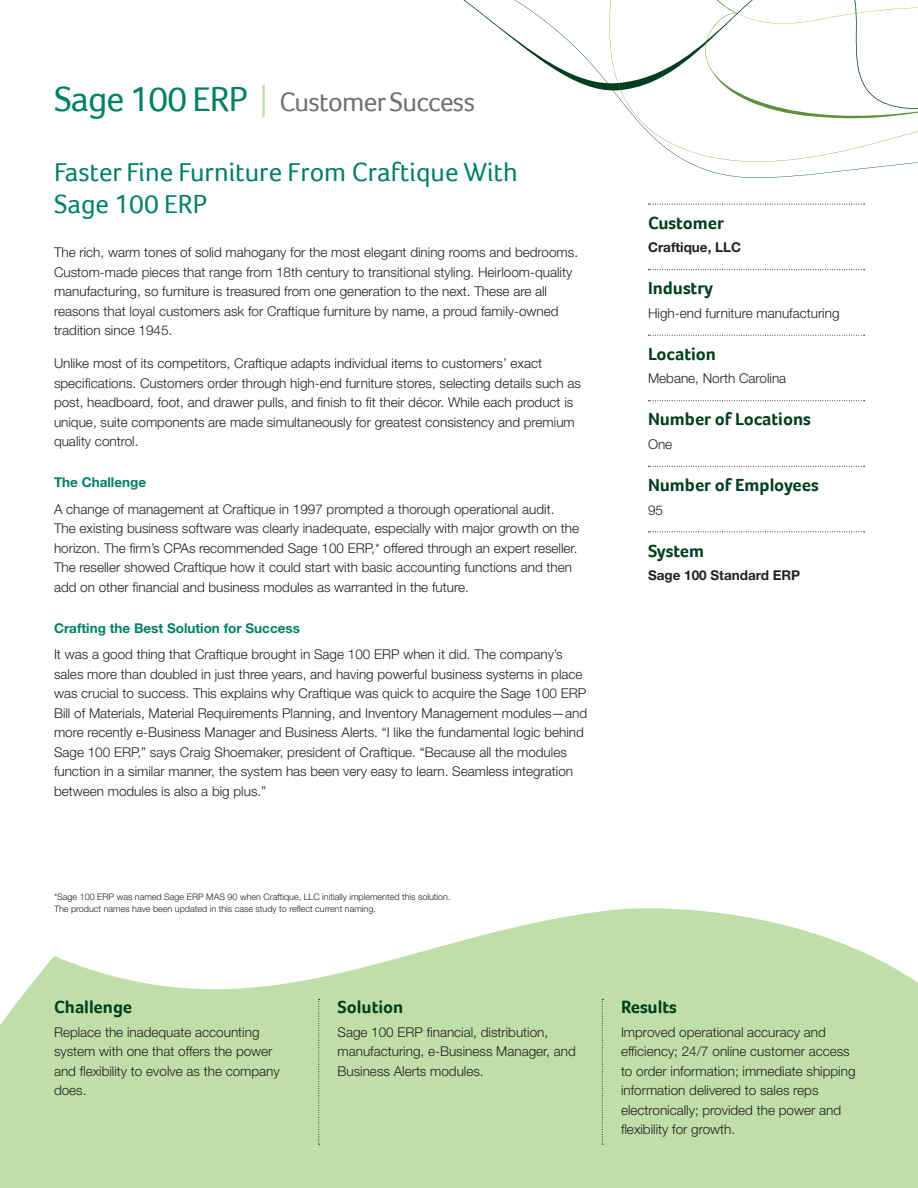
<style>
.page{position:relative;width:918px;height:1188px;background:#fff}
.page>*{position:absolute;margin:0;border:0;box-sizing:border-box;transform-origin:0 0}
.t1{font:27.3px "Foco";letter-spacing:-.025em;color:#717074}
.t2{font:27px/32.2px "Foco";color:#008066}
.Side_Header{font:700 18px "Foco";color:#003e20}
.Bottom_Challenge_Hea{font:700 18px "Foco";color:#003e20}
.Body{font:300 13.5px/19.5px "Helvetica Neue LT Std";color:#231f20}
.Subhead{font:700 13.5px "Helvetica Neue LT Std";color:#008066}
.Bold_Body{font:700 13.5px "Helvetica Neue LT Std";color:#231f20}
.t3{font:300 9px/12.8px "Helvetica Neue LT Std";color:#231f20}
.s1{font-size:35.85px;color:#008066}
.s2{font-family:"Helvetica Neue LT Std";font-weight:300;font-size:44.85px;color:#c0dea8}
</style>
<div class="page">
<svg style="left:0;top:908px;width:918px;height:280px;fill:#c0dea8"></svg>
<svg style="left:463px;top:0;width:455px;height:178px"></svg>
<svg style="left:648px;top:204px;width:217px;height:1px"></svg>
<svg style="left:648px;top:269px;width:217px;height:1px"></svg>
<svg style="left:648px;top:335px;width:217px;height:1px"></svg>
<svg style="left:648px;top:400px;width:217px;height:1px"></svg>
<svg style="left:648px;top:466px;width:217px;height:1px"></svg>
<svg style="left:648px;top:531px;width:217px;height:1px"></svg>
<svg style="left:602px;top:999px;width:1px;height:146px"></svg>
<svg style="left:318px;top:999px;width:2px;height:146px"></svg>
<p class="t1" style="left:54px;top:86px;width:423px"><span class="s1">Sage 100 ERP</span> <span class="s2">I</span> Customer Success</p>
<p class="t2" style="left:54px;top:156px;width:465px">Faster Fine Furniture From Craftique With<br>Sage 100 ERP</p>
<p class="Body" style="left:54px;top:242px;width:526px">The rich, warm tones of solid mahogany for the most elegant dining rooms and bedrooms.<br>Custom-made pieces that range from 18th century to transitional styling. Heirloom-quality manufacturing, so furniture is treasured from one generation to the next. These are all reasons that loyal customers ask for Craftique furniture by name, a proud family-owned tradition since 1945.</p>
<p class="Body" style="left:54px;top:353px;width:528px">Unlike most of its competitors, Craftique adapts individual items to customers’ exact specifications. Customers order through high-end furniture stores, selecting details such as post, headboard, foot, and drawer pulls, and finish to fit their décor. While each product is unique, suite components are made simultaneously for greatest consistency and premium quality control.</p>
<p class="Subhead" style="left:54px;top:474px;width:94px">The Challenge</p>
<p class="Body" style="left:54px;top:499px;width:527px">A change of management at Craftique in 1997 prompted a thorough operational audit.<br>The existing business software was clearly inadequate, especially with major growth on the horizon. The firm’s CPAs recommended Sage 100 ERP,* offered through an expert reseller.<br>The reseller showed Craftique how it could start with basic accounting functions and then add on other financial and business modules as warranted in the future.</p>
<p class="Subhead" style="left:54px;top:620px;width:248px">Crafting the Best Solution for Success</p>
<p class="Body" style="left:54px;top:644px;width:535px">It was a good thing that Craftique brought in Sage 100 ERP when it did. The company’s sales more than doubled in just three years, and having powerful business systems in place was crucial to success. This explains why Craftique was quick to acquire the Sage 100 ERP Bill of Materials, Material Requirements Planning, and Inventory Management modules—and more recently e-Business Manager and Business Alerts. “I like the fundamental logic behind Sage 100 ERP,” says Craig Shoemaker, president of Craftique. “Because all the modules function in a similar manner, the system has been very easy to learn. Seamless integration between modules is also a big plus.”</p>
<p class="Side_Header" style="left:648px;top:212px;width:77px">Customer</p>
<p class="Bold_Body" style="left:648px;top:239px;width:95px">Craftique, LLC</p>
<p class="Side_Header" style="left:648px;top:278px;width:67px">Industry</p>
<p class="Body" style="left:648px;top:303px;width:193px">High-end furniture manufacturing</p>
<p class="Side_Header" style="left:648px;top:343px;width:70px">Location</p>
<p class="Body" style="left:648px;top:369px;width:140px">Mebane, North Carolina</p>
<p class="Side_Header" style="left:648px;top:409px;width:164px">Number of Locations</p>
<p class="Body" style="left:648px;top:434px;width:26px">One</p>
<p class="Side_Header" style="left:648px;top:474px;width:172px">Number of Employees</p>
<p class="Body" style="left:648px;top:500px;width:17px">95</p>
<p class="Side_Header" style="left:648px;top:540px;width:58px">System</p>
<p class="Bold_Body" style="left:648px;top:567px;width:154px">Sage 100 Standard ERP</p>
<p class="t3" style="left:54px;top:890px;width:398px">*Sage 100 ERP was named Sage ERP MAS 90 when Craftique, LLC initially implemented this solution.<br>The product names have been updated in this case study to reflect current naming.</p>
<p class="Bottom_Challenge_Hea" style="left:54px;top:997px;width:80px">Challenge</p>
<p class="Body" style="left:54px;top:1022px;width:227px">Replace the inadequate accounting system with one that offers the power and flexibility to evolve as the company does.</p>
<p class="Bottom_Challenge_Hea" style="left:338px;top:997px;width:67px">Solution</p>
<p class="Body" style="left:338px;top:1022px;width:240px">Sage 100 ERP financial, distribution, manufacturing, e-Business Manager, and<br>Business Alerts modules.</p>
<p class="Bottom_Challenge_Hea" style="left:621px;top:997px;width:57px">Results</p>
<p class="Body" style="left:621px;top:1022px;width:236px">Improved operational accuracy and efficiency; 24/7 online customer access to order information; immediate shipping information delivered to sales reps electronically; provided the power and flexibility for growth.</p>
</div>
